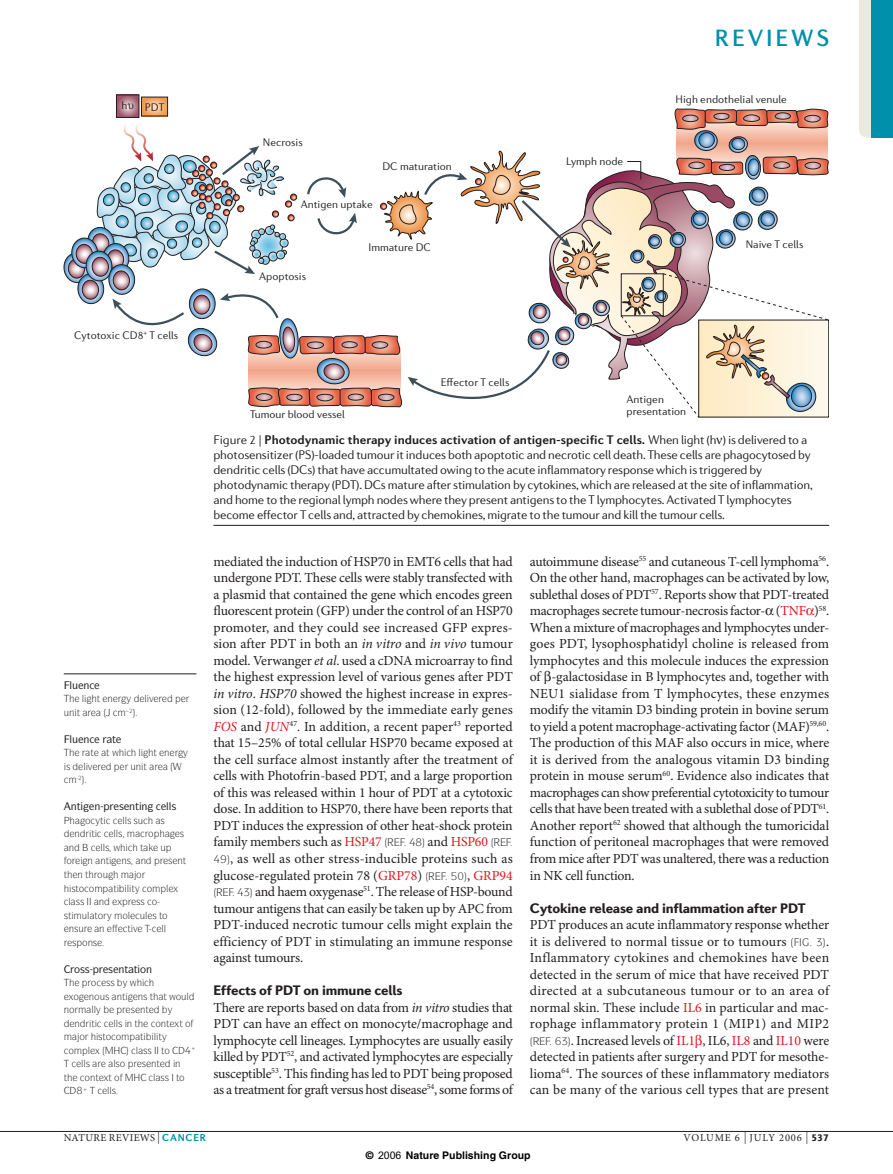
<style>
.page{position:relative;width:893px;height:1174px;background:#fff}
.page>*{position:absolute;margin:0;border:0;box-sizing:border-box;transform-origin:0 0}
.t1{font:500 24px "Diverda Sans LT Std";letter-spacing:.115em;color:#0090ab}
.t2{font:900 14.1px "Diverda Sans LT Std";letter-spacing:-.015em;color:#231f20}
.t3{font:13.8px/16.5px "Minion Pro";letter-spacing:-.005em;color:#231f20;text-align:justify}
.t4{font:13.8px "Minion Pro";letter-spacing:-.01em;color:#dc1820}
.t5{font:300 12.75px/15px "Diverda Sans LT Std";letter-spacing:-.015em;color:#231f20}
.t6{font:300 11.25px/12px "Diverda Sans LT Std";color:#231f20}
.t7{font:700 10.5px "Helvetica";color:#000}
.t8{font:500 10.5px "ITC Symbol Std";color:#231f20}
.t9{font:10.5px "Minion Pro";letter-spacing:.045em;color:#231f20}
.t10{font:10.5px "Minion Pro";letter-spacing:.08em;color:#231f20}
.t11{font:9.75px "ITC Symbol Std";color:#231f20}
.s1{font-weight:700}
.s2{font-style:italic}
.s3{font-style:italic;color:#dc1820}
.s4{color:#dc1820}
.s5{color:#231f20}
.s6{font-size:12px}
.s7{font-family:"Diverda Sans LT Std";font-weight:700;font-size:10.2px;color:#0090ab}
.s8{font-family:"Diverda Sans LT Std";font-weight:900}
.s9{font-family:"Arial";font-weight:400}
</style>
<div class="page">
<svg style="left:118px;top:97px;width:19px;height:6px"></svg>
<div style="left:116px;top:95px;width:23px;height:23px;border:1px solid #231f20"></div>
<svg style="left:143px;top:99px;width:23px;height:4px"></svg>
<div style="left:141px;top:97px;width:27px;height:19px;border:1px solid #231f20"></div>
<hr style="left:0;top:1131px;width:893px;height:1px;background:#231f20">
<hr style="left:64px;top:673px;width:132px;height:1px;background:#231f20">
<hr style="left:213px;top:525px;width:616px;height:1px;background:#231f20">
<svg style="left:859px;top:0;width:13px;height:138px;background:#dae2da"></svg>
<div style="left:872px;top:0;width:21px;height:138px;background:#0090ab"></div>
<svg style="left:64px;top:103px;width:765px;height:314px"></svg>
<p class="t6" style="left:121px;top:100px;width:7px">h</p>
<p class="t6" style="left:145px;top:102px;width:21px">PDT</p>
<p class="t6" style="left:74px;top:329px;width:106px">Cytotoxic CD8<sup>+</sup> T cells</p>
<p class="t8" style="left:70px;top:681px;width:22px">●◆ ■</p>
<p class="t11" style="left:82px;top:695px;width:33px">● ▼ ■</p>
<p class="t11" style="left:64px;top:708px;width:18px">◆■▼</p>
<p class="t8" style="left:70px;top:735px;width:22px">●◆ ■</p>
<p class="t11" style="left:139px;top:749px;width:33px">● ▼ ■</p>
<p class="t11" style="left:66px;top:762px;width:28px">▲ ●❖</p>
<p class="t11" style="left:131px;top:762px;width:18px">◆■▼</p>
<p class="t8" style="left:94px;top:803px;width:55px">■ ▲■▼■</p>
<p class="t8" style="left:166px;top:803px;width:12px">●●▲</p>
<p class="t11" style="left:123px;top:816px;width:22px">●●▲ ▲◆</p>
<p class="t11" style="left:114px;top:830px;width:10px">●●▲</p>
<p class="t11" style="left:69px;top:843px;width:7px">■</p>
<p class="t11" style="left:101px;top:843px;width:10px">●●▲</p>
<p class="t11" style="left:66px;top:857px;width:44px">□ ■ ■▼</p>
<p class="t11" style="left:121px;top:857px;width:26px">■▲ ■</p>
<p class="t11" style="left:168px;top:857px;width:20px">▲ ■▼</p>
<p class="t11" style="left:64px;top:870px;width:46px">▼ ■ ▼□◆</p>
<p class="t11" style="left:71px;top:884px;width:25px">▲▼□ □</p>
<p class="t11" style="left:113px;top:884px;width:41px">▼ ●▼ □</p>
<p class="t11" style="left:166px;top:884px;width:4px">●</p>
<p class="t11" style="left:68px;top:897px;width:17px">● ▲▲</p>
<p class="t11" style="left:99px;top:897px;width:7px">■</p>
<p class="t11" style="left:136px;top:897px;width:22px">▲▲ □</p>
<p class="t11" style="left:64px;top:911px;width:41px">▲▼ ◆● ▼□</p>
<p class="t11" style="left:122px;top:911px;width:47px">□● ◆● ▲ ▼□</p>
<p class="t11" style="left:69px;top:924px;width:16px">■▲◆</p>
<p class="t11" style="left:99px;top:924px;width:40px">■ ▼❖</p>
<p class="t11" style="left:72px;top:938px;width:27px">▲ □■▲</p>
<p class="t8" style="left:74px;top:965px;width:17px">□▲▲</p>
<p class="t8" style="left:108px;top:965px;width:45px">▲ ■▼ ▼□■</p>
<p class="t11" style="left:91px;top:978px;width:25px">□ ▲▲</p>
<p class="t11" style="left:73px;top:992px;width:54px">□ ■□◆▲ ■▼</p>
<p class="t11" style="left:138px;top:992px;width:53px">■▲ ▼ ▼ □◆●</p>
<p class="t11" style="left:131px;top:1005px;width:20px">▲ ■▼</p>
<p class="t11" style="left:114px;top:1019px;width:26px">●●▲ ■ ▼</p>
<p class="t11" style="left:155px;top:1019px;width:37px">□■▼ ▼ □</p>
<p class="t11" style="left:79px;top:1032px;width:43px">□ ▲▼□ □</p>
<p class="t11" style="left:140px;top:1032px;width:23px">▼ ●▼</p>
<p class="t11" style="left:114px;top:1046px;width:58px">★ ● ▲▲ ▼□</p>
<p class="t11" style="left:81px;top:1059px;width:10px">●●▲</p>
<p class="t11" style="left:113px;top:1059px;width:14px">●▲□</p>
<p class="t11" style="left:142px;top:1059px;width:20px">▲ ■▼</p>
<p class="t11" style="left:175px;top:1059px;width:7px">■</p>
<p class="t11" style="left:64px;top:1073px;width:58px">▼ □■▼ ▼ □</p>
<p class="t11" style="left:134px;top:1073px;width:53px">★ ● ▲▲ ▼□</p>
<p class="t11" style="left:107px;top:1086px;width:10px">●●▲</p>
<h1 class="t1" style="left:715px;top:29px;width:116px">REVIEWS</h1>
<p class="t6" style="left:263px;top:137px;width:41px">Necrosis</p>
<p class="t6" style="left:382px;top:161px;width:71px">DC maturation</p>
<p class="t6" style="left:566px;top:156px;width:59px">Lymph node</p>
<p class="t6" style="left:301px;top:199px;width:74px">Antigen uptake</p>
<p class="t6" style="left:259px;top:271px;width:48px">Apoptosis</p>
<p class="t6" style="left:368px;top:242px;width:64px">Immature DC</p>
<p class="t6" style="left:441px;top:377px;width:70px">Effector T cells</p>
<p class="t6" style="left:676px;top:94px;width:113px">High endothelial venule</p>
<p class="t6" style="left:746px;top:239px;width:59px">Naive T cells</p>
<p class="t6" style="left:250px;top:409px;width:96px">Tumour blood vessel</p>
<p class="t6" style="left:626px;top:394px;width:61px">Antigen presentation</p>
<p class="t5" style="left:213px;top:433px;width:601px">Figure 2 | <span class="s1">Photodynamic therapy induces activation of antigen-specific T cells.</span> When light (h ) is delivered to a photosensitizer (PS)-loaded tumour it induces both apoptotic and necrotic cell death. These cells are phagocytosed by dendritic cells (DCs) that have accumultated owing to the acute inflammatory response which is triggered by photodynamic therapy (PDT). DCs mature after stimulation by cytokines, which are released at the site of inflammation, and home to the regional lymph nodes where they present antigens to the T lymphocytes. Activated T lymphocytes become effector T cells and, attracted by chemokines, migrate to the tumour and kill the tumour cells.</p>
<p class="t3" style="left:213px;top:554px;width:301px">mediated the induction of HSP70 in EMT6 cells that had undergone PDT. These cells were stably transfected with a plasmid that contained the gene which encodes green fluorescent protein (GFP) under the control of an HSP70 promoter, and they could see increased GFP expres&shy;sion after PDT in both an <span class="s2">in vitro</span> and <span class="s2">in vivo</span> tumour model. Verwanger <span class="s2">et al</span>. used a cDNA microarray to find the highest expression level of various genes after PDT <span class="s2">in vitro</span>. <span class="s2">HSP70</span> showed the highest increase in expres&shy;sion (12-fold), followed by the immediate early genes <span class="s3">FOS</span> and <span class="s3">JUN</span><sup>47</sup>. In addition, a recent paper<sup>43</sup> reported that 15–25% of total cellular HSP70 became exposed at the cell surface almost instantly after the treatment of cells with Photofrin-based PDT, and a large proportion of this was released within 1 hour of PDT at a cytotoxic dose. In addition to HSP70, there have been reports that PDT induces the expression of other heat-shock protein family members such as <span class="s4">HSP47</span></p>
<p class="t4" style="left:409px;top:836px;width:81px"><span class="s5">✔ and</span> HSP60</p>
<p class="t3" style="left:213px;top:851px;width:301px">✔ , as well as other stress-inducible proteins such as glucose-regulated protein 78 (<span class="s4">GRP78</span>)</p>
<p class="t4" style="left:467px;top:869px;width:47px"><span class="s5">,</span> GRP94</p>
<p class="t3" style="left:213px;top:884px;width:301px;text-indent:24px">✔✓ and haem oxygenase<sup>51</sup>. The release of HSP-bound tumour antigens that can easily be taken up by APC from PDT-induced necrotic tumour cells might explain the efficiency of PDT in stimulating an immune response against tumours.</p>
<p class="t2" style="left:213px;top:985px;width:190px">Effects of PDT on immune cells</p>
<p class="t3" style="left:213px;top:1000px;width:301px">There are reports based on data from <span class="s2">in vitro</span> studies that PDT can have an effect on monocyte/macrophage and lymphocyte cell lineages. Lymphocytes are usually easily killed by PDT<sup>52</sup>, and activated lymphocytes are especially susceptible<sup>53</sup>. This finding has led to PDT being proposed as a treatment for graft versus host disease<sup>54</sup>, some forms of</p>
<p class="t3" style="left:530px;top:554px;width:301px">autoimmune disease<sup>55</sup> and cutaneous T-cell lymphoma<sup>56</sup>.<br>On the other hand, macrophages can be activated by low, sublethal doses of PDT<sup>57</sup>. Reports show that PDT-treated macrophages secrete tumour-necrosis factor- (<span class="s4">TNF</span> )<sup>58</sup>.<br>When a mixture of macrophages and lymphocytes under&shy;goes PDT, lysophosphatidyl choline is released from lymphocytes and this molecule induces the expression of -galactosidase in B lymphocytes and, together with NEU1 sialidase from T lymphocytes, these enzymes modify the vitamin D3 binding protein in bovine serum to yield a potent macrophage-activating factor (MAF)<sup>59,60</sup>.<br>The production of this MAF also occurs in mice, where it is derived from the analogous vitamin D3 binding protein in mouse serum<sup>60</sup>. Evidence also indicates that macrophages can show preferential cytotoxicity to tumour cells that have been treated with a sublethal dose of PDT<sup>61</sup>.<br>Another report<sup>62</sup> showed that although the tumoricidal function of peritoneal macrophages that were removed from mice after PDT was unaltered, there was a reduction in NK cell function.</p>
<p class="t2" style="left:530px;top:902px;width:277px">Cytokine release and inflammation after PDT</p>
<p class="t3" style="left:530px;top:917px;width:301px">PDT produces an acute inflammatory response whether it is delivered to normal tissue or to tumours</p>
<p class="t3" style="left:530px;top:934px;width:301px;text-indent:286px">✓ .<br>Inflammatory cytokines and chemokines have been detected in the serum of mice that have received PDT directed at a subcutaneous tumour or to an area of normal skin. These include <span class="s4">IL6</span> in particular and mac&shy;rophage inflammatory protein 1 (MIP1) and MIP2</p>
<p class="t3" style="left:530px;top:1033px;width:301px;text-indent:32px">✓ . Increased levels of <span class="s4">IL1</span> , IL6, <span class="s4">IL8</span> and <span class="s4">IL10</span> were detected in patients after surgery and PDT for mesothe&shy;lioma<sup>64</sup>. The sources of these inflammatory mediators can be many of the various cell types that are present</p>
<p class="t9" style="left:64px;top:1133px;width:144px">NATURE REVIEWS <span class="s6">|</span> <span class="s7">CANCER</span></p>
<p class="t10" style="left:684px;top:1133px;width:147px">VOLUME 6 <span class="s6">|</span> JULY 2006 <span class="s6">|</span> <span class="s8">537</span></p>
<p class="t7" style="left:366px;top:1148px;width:166px">© <span class="s9">2006</span> Nature Publishing Group</p>
</div>
